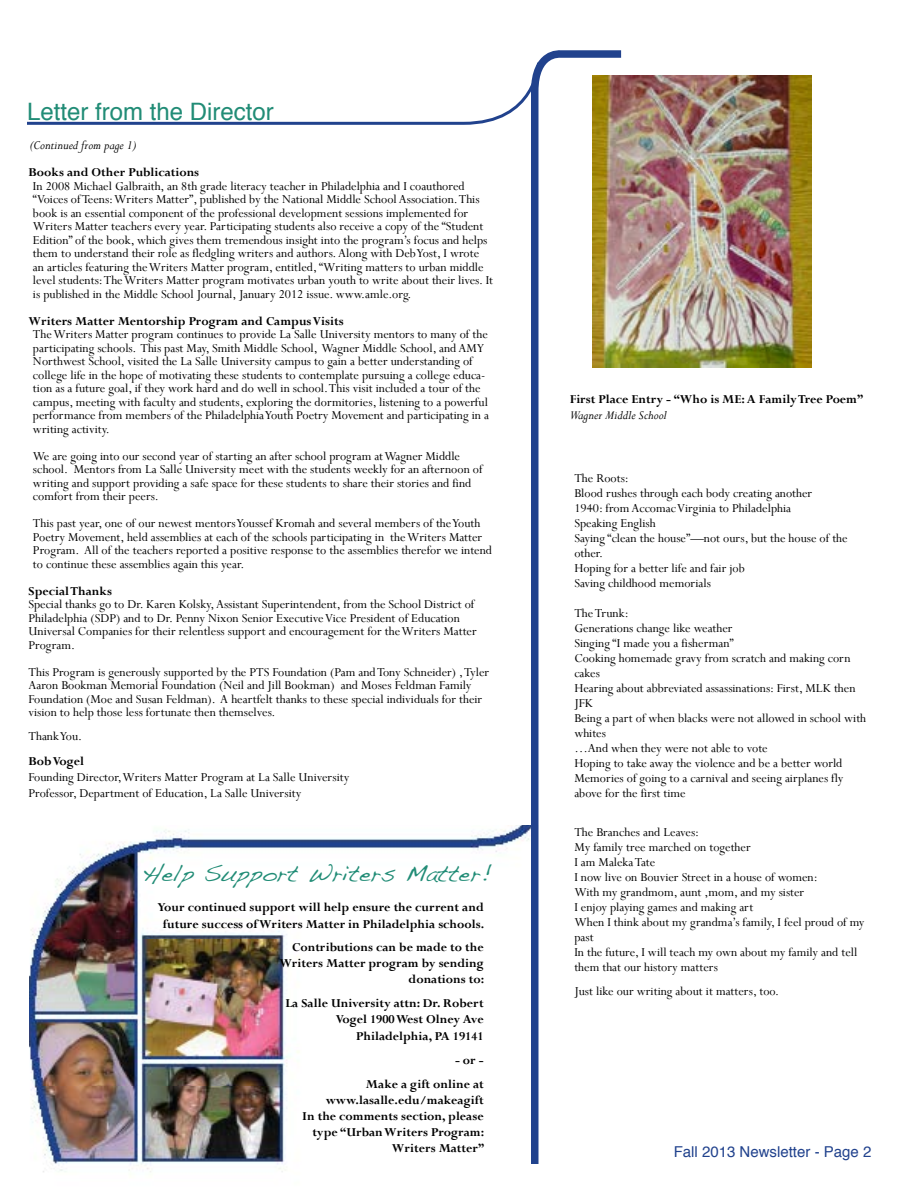
<style>
.page{position:relative;width:900px;height:1200px;background:#fff}
.page>*{position:absolute;margin:0;border:0;box-sizing:border-box;transform-origin:0 0}
.t1{font:24px "Helvetica";color:#218c76}
.t2{font:23.25px "Handwriting Dakota";color:#218c76}
.t3{font:15px "Helvetica";color:#21428d}
.t4{font:13.5px/15px "Perpetua";color:#000}
.t5{font:700 13.5px/16.2px "Perpetua";color:#000;text-align:right}
.t6{font:italic 13.5px "Perpetua";color:#000}
</style>
<div class="page">
<img style="left:29px;top:825px;width:498px;height:347px">
<svg style="left:27px;top:92px;width:500px;height:33px"></svg>
<svg style="left:527px;top:50px;width:95px;height:1114px"></svg>
<img style="left:592px;top:75px;width:220px;height:293px">
<h1 class="t1" style="left:27px;top:93px;width:248px">Letter from the Director</h1>
<p class="t6" style="left:30px;top:137px;width:108px">(Continued from page 1)</p>
<p class="t5" style="left:29px;top:164px;width:172px">Books and Other Publications</p>
<p class="t4" style="left:33px;top:179px;width:462px;line-height:13.5px">In 2008 Michael Galbraith, an 8th grade literacy teacher in Philadelphia and I coauthored “Voices of Teens: Writers Matter”, published by the National Middle School Association. This book is an essential component of the professional development sessions implemented for Writers Matter teachers every year. Participating students also receive a copy of the “Student Edition” of the book, which gives them tremendous insight into the program’s focus and helps them to understand their role as fledgling writers and authors. Along with Deb Yost, I wrote an articles featuring the Writers Matter program, entitled, “Writing matters to urban middle level students: The Writers Matter program motivates urban youth to write about their lives. It is published in the Middle School Journal, January 2012 issue. www.amle.org.</p>
<p class="t5" style="left:29px;top:313px;width:317px">Writers Matter Mentorship Program and Campus Visits</p>
<p class="t4" style="left:33px;top:328px;width:457px;line-height:13.5px">The Writers Matter program continues to provide La Salle University mentors to many of the participating schools. This past May, Smith Middle School, Wagner Middle School, and AMY Northwest School, visited the La Salle University campus to gain a better understanding of college life in the hope of motivating these students to contemplate pursuing a college educa&shy;tion as a future goal, if they work hard and do well in school. This visit included a tour of the campus, meeting with faculty and students, exploring the dormitories, listening to a powerful performance from members of the Philadelphia Youth Poetry Movement and participating in a writing activity.</p>
<p class="t4" style="left:33px;top:449px;width:451px;line-height:13.5px">We are going into our second year of starting an after school program at Wagner Middle school. Mentors from La Salle University meet with the students weekly for an afternoon of writing and support providing a safe space for these students to share their stories and find comfort from their peers.</p>
<p class="t4" style="left:33px;top:517px;width:461px;line-height:13.5px">This past year, one of our newest mentors Youssef Kromah and several members of the Youth Poetry Movement, held assemblies at each of the schools participating in the Writers Matter Program. All of the teachers reported a positive response to the assemblies therefor we intend to continue these assemblies again this year.</p>
<p class="t5" style="left:29px;top:583px;width:85px">Special Thanks</p>
<p class="t4" style="left:29px;top:598px;width:450px;line-height:13.5px">Special thanks go to Dr. Karen Kolsky, Assistant Superintendent, from the School District of Philadelphia (SDP) and to Dr. Penny Nixon Senior Executive Vice President of Education Universal Companies for their relentless support and encouragement for the Writers Matter Program.</p>
<p class="t4" style="left:29px;top:665px;width:462px;line-height:13.5px">This Program is generously supported by the PTS Foundation (Pam and Tony Schneider) , Tyler Aaron Bookman Memorial Foundation (Neil and Jill Bookman) and Moses Feldman Family Foundation (Moe and Susan Feldman). A heartfelt thanks to these special individuals for their vision to help those less fortunate then themselves.</p>
<p class="t4" style="left:29px;top:729px;width:55px">Thank You.</p>
<p class="t5" style="left:29px;top:752px;width:57px">Bob Vogel</p>
<p class="t4" style="left:29px;top:768px;width:322px;line-height:16.2px">Founding Director, Writers Matter Program at La Salle University<br>Professor, Department of Education, La Salle University</p>
<h2 class="t2" style="left:143px;top:860px;width:351px">Help Support Writers Matter!</h2>
<p class="t5" style="left:158px;top:899px;width:328px;text-align:center">Your continued support will help ensure the current and future success of Writers Matter in Philadelphia schools.</p>
<p class="t5" style="left:279px;top:939px;width:206px">Contributions can be made to the<br>Writers Matter program by sending donations to:</p>
<p class="t5" style="left:285px;top:995px;width:200px">La Salle University attn: Dr. Robert<br>Vogel 1900 West Olney Ave<br>Philadelphia, PA 19141</p>
<p class="t5" style="left:366px;top:1048px;width:119px;line-height:24px">- or -<br>Make a gift online at</p>
<p class="t5" style="left:302px;top:1092px;width:184px">www.lasalle.edu/makeagift<br>In the comments section, please type “Urban Writers Program:<br>Writers Matter”</p>
<p class="t5" style="left:570px;top:391px;width:295px">First Place Entry - “Who is ME: A Family Tree Poem”</p>
<p class="t6" style="left:570px;top:407px;width:99px">Wagner Middle School</p>
<p class="t4" style="left:574px;top:471px;width:275px">The Roots:<br>Blood rushes through each body creating another<br>1940: from Accomac Virginia to Philadelphia<br>Speaking English<br>Saying “clean the house”—not ours, but the house of the other.<br>Hoping for a better life and fair job<br>Saving childhood memorials</p>
<p class="t4" style="left:574px;top:606px;width:293px">The Trunk:<br>Generations change like weather<br>Singing “I made you a fisherman”<br>Cooking homemade gravy from scratch and making corn cakes<br>Hearing about abbreviated assassinations: First, MLK then<br>JFK<br>Being a part of when blacks were not allowed in school with whites<br>…And when they were not able to vote<br>Hoping to take away the violence and be a better world<br>Memories of going to a carnival and seeing airplanes fly above for the first time</p>
<p class="t4" style="left:574px;top:825px;width:292px">The Branches and Leaves:<br>My family tree marched on together<br>I am Maleka Tate<br>I now live on Bouvier Street in a house of women:<br>With my grandmom, aunt ,mom, and my sister<br>I enjoy playing games and making art<br>When I think about my grandma’s family, I feel proud of my past<br>In the future, I will teach my own about my family and tell them that our history matters</p>
<p class="t4" style="left:574px;top:984px;width:206px">Just like our writing about it matters, too.</p>
<p class="t3" style="left:674px;top:1140px;width:199px">Fall 2013 Newsletter - Page 2</p>
</div>
